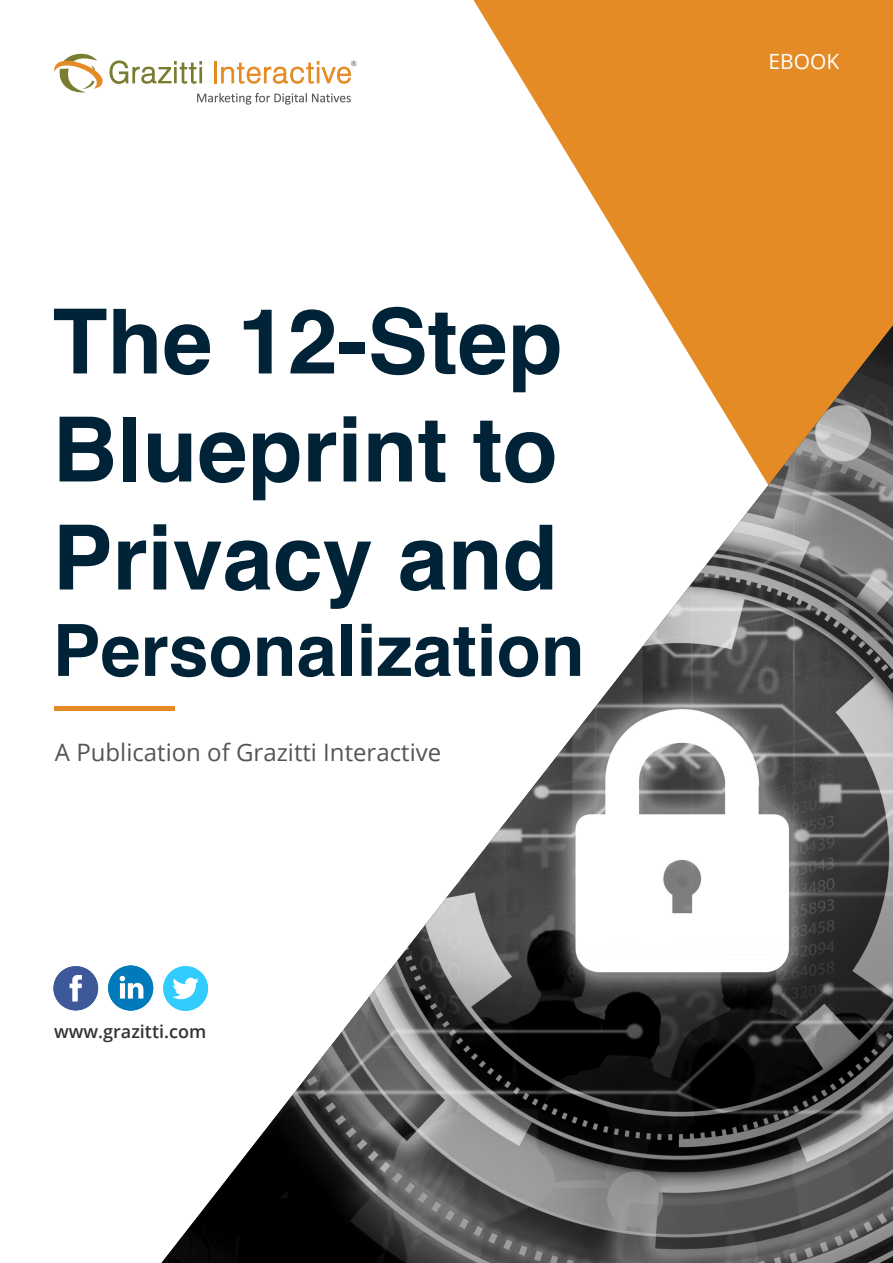
<style>
.page{position:relative;width:893px;height:1263px;background:#fff}
.page>*{position:absolute;margin:0;border:0;box-sizing:border-box;transform-origin:0 0}
.t1{font:700 90px/108px "Helvetica";color:#002338;text-align:justify}
.t2{font:700 72px "Helvetica";color:#002338}
.t3{font:24px "Open Sans";color:#555}
.t4{font:21px "Open Sans";color:#fff}
.t5{font:600 18px "Open Sans";color:#333}
.t6{font:7.35px "Open Sans";color:#515251}
</style>
<div class="page">
<svg style="left:473px;top:0;width:420px;height:325px;fill:#e48b25"></svg>
<img style="left:161px;top:325px;width:732px;height:938px">
<hr style="left:54px;top:706px;width:120px;height:4px;background:#e48b25">
<svg style="left:54px;top:54px;width:297px;height:51px"></svg>
<div style="left:163px;top:966px;width:45px;height:45px;background:#3cf;border-radius:50%"></div>
<svg style="left:172px;top:978px;width:27px;height:22px"></svg>
<div style="left:108px;top:965px;width:45px;height:45px;background:#007aba;border-radius:50%"></div>
<svg style="left:120px;top:976px;width:23px;height:22px"></svg>
<div style="left:53px;top:966px;width:45px;height:44px;background:#3d5999;border-radius:50%"></div>
<svg style="left:70px;top:975px;width:12px;height:26px"></svg>
<p class="t6" style="left:351px;top:59px;width:8px">®</p>
<h1 class="t1" style="left:52px;top:289px;width:512px">The 12-Step Blueprint to Privacy and</h1>
<h2 class="t2" style="left:52px;top:592px;width:534px">Personalization</h2>
<p class="t3" style="left:55px;top:736px;width:388px">A Publication of Grazitti Interactive</p>
<p class="t5" style="left:54px;top:1019px;width:154px">www.grazitti.com</p>
<p class="t4" style="left:768px;top:47px;width:72px">EBOOK</p>
</div>
